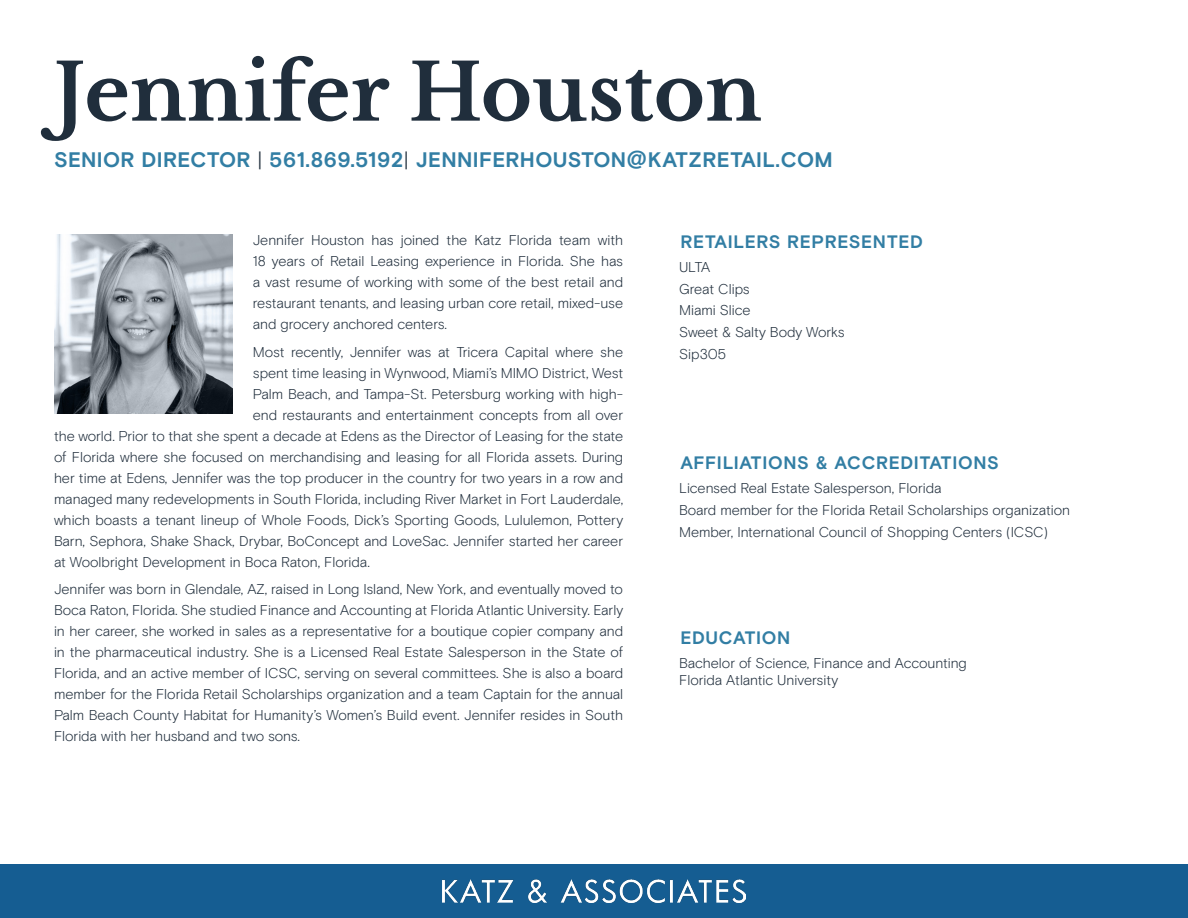
<style>
.page{position:relative;width:1188px;height:918px;background:#fff}
.page>*{position:absolute;margin:0;border:0;box-sizing:border-box;transform-origin:0 0}
.Name{font:700 78px "Libre Baskerville";color:#202e3c}
.t1{font:700 21px "Basis Grotesque Pro";letter-spacing:.02em;color:#327ea4}
.Sub-heading{font:700 18px "Basis Grotesque Pro";letter-spacing:.035em;color:#327ea4}
.Body{font:300 14.25px/21px "Basis Grotesque Pro";letter-spacing:-.005em;color:#202e3c;text-align:justify}
.List{font:300 14.25px/17.1px "Basis Grotesque Pro";letter-spacing:-.005em;color:#202e3c}
.s1{font-weight:300;color:#202e3c}
</style>
<div class="page">
<div style="left:0;top:864px;width:1188px;height:54px;background:#155d92"></div>
<img style="left:443px;top:879px;width:302px;height:24px">
<img style="left:54px;top:235px;width:179px;height:179px">
<p class="Name" style="left:54px;top:45px;width:709px">Jennifer Houston</p>
<p class="t1" style="left:54px;top:147px;width:780px">SENIOR DIRECTOR <span class="s1">|</span> 561.869.5192<span class="s1">|</span> JENNIFERHOUSTON@KATZRETAIL.COM</p>
<p class="Body" style="left:253px;top:230px;width:372px">Jennifer Houston has joined the Katz Florida team with 18 years of Retail Leasing experience in Florida. She has a vast resume of working with some of the best retail and restaurant tenants, and leasing urban core retail, mixed-use and grocery anchored centers.</p>
<p class="Body" style="left:253px;top:341px;width:372px">Most recently, Jennifer was at Tricera Capital where she</p>
<p class="Body" style="left:253px;top:362px;width:372px">spent time leasing in Wynwood, Miami’s MIMO District, West</p>
<p class="Body" style="left:253px;top:383px;width:372px">Palm Beach, and Tampa-St. Petersburg working with high-</p>
<p class="Body" style="left:253px;top:404px;width:372px">end restaurants and entertainment concepts from all over</p>
<p class="Body" style="left:54px;top:425px;width:571px">the world. Prior to that she spent a decade at Edens as the Director of Leasing for the state</p>
<p class="Body" style="left:54px;top:446px;width:571px">of Florida where she focused on merchandising and leasing for all Florida assets. During</p>
<p class="Body" style="left:54px;top:467px;width:571px">her time at Edens, Jennifer was the top producer in the country for two years in a row and</p>
<p class="Body" style="left:54px;top:488px;width:571px">managed many redevelopments in South Florida, including River Market in Fort Lauderdale,</p>
<p class="Body" style="left:54px;top:509px;width:571px">which boasts a tenant lineup of Whole Foods, Dick’s Sporting Goods, Lululemon, Pottery</p>
<p class="Body" style="left:54px;top:530px;width:571px">Barn, Sephora, Shake Shack, Drybar, BoConcept and LoveSac. Jennifer started her career</p>
<p class="Body" style="left:54px;top:551px;width:317px">at Woolbright Development in Boca Raton, Florida.</p>
<p class="Body" style="left:54px;top:579px;width:571px">Jennifer was born in Glendale, AZ, raised in Long Island, New York, and eventually moved to Boca Raton, Florida. She studied Finance and Accounting at Florida Atlantic University. Early in her career, she worked in sales as a representative for a boutique copier company and in the pharmaceutical industry. She is a Licensed Real Estate Salesperson in the State of Florida, and an active member of ICSC, serving on several committees. She is also a board member for the Florida Retail Scholarships organization and a team Captain for the annual Palm Beach County Habitat for Humanity’s Women’s Build event. Jennifer resides in South Florida with her husband and two sons.</p>
<p class="Sub-heading" style="left:680px;top:231px;width:244px">RETAILERS REPRESENTED</p>
<p class="List" style="left:679px;top:258px;width:33px">ULTA</p>
<p class="List" style="left:679px;top:280px;width:72px">Great Clips</p>
<p class="List" style="left:679px;top:302px;width:73px">Miami Slice</p>
<p class="List" style="left:679px;top:324px;width:167px">Sweet &amp; Salty Body Works</p>
<p class="List" style="left:679px;top:346px;width:49px">Sip305</p>
<p class="Sub-heading" style="left:680px;top:452px;width:320px">AFFILIATIONS &amp; ACCREDITATIONS</p>
<p class="List" style="left:679px;top:480px;width:264px">Licensed Real Estate Salesperson, Florida</p>
<p class="List" style="left:679px;top:502px;width:392px">Board member for the Florida Retail Scholarships organization</p>
<p class="List" style="left:679px;top:524px;width:371px">Member, International Council of Shopping Centers (ICSC)</p>
<p class="Sub-heading" style="left:680px;top:627px;width:112px">EDUCATION</p>
<p class="List" style="left:679px;top:655px;width:289px">Bachelor of Science, Finance and Accounting<br>Florida Atlantic University</p>
</div>
